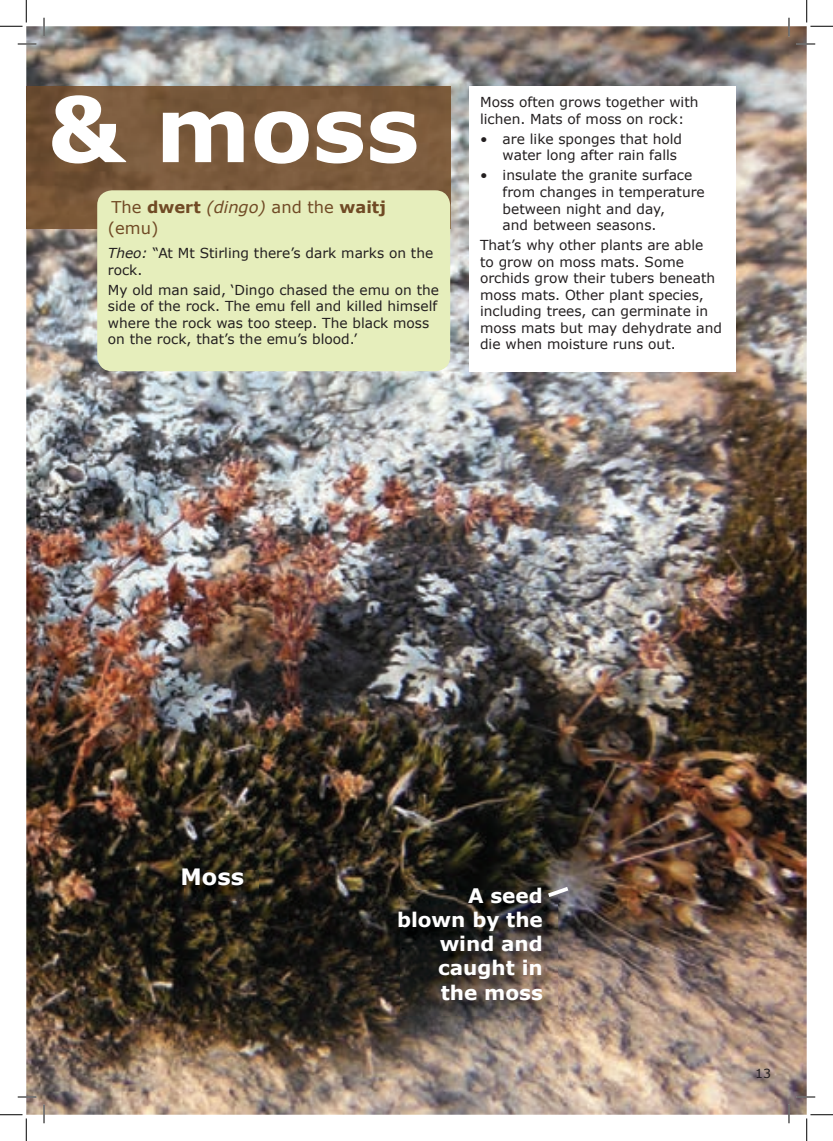
<style>
.page{position:relative;width:833px;height:1141px;background:#fff}
.page>*{position:absolute;margin:0;border:0;box-sizing:border-box;transform-origin:0 0}
.t1{font:700 90px "Verdana";color:#fff}
.t2{font:700 22.5px "Verdana";color:#fff}
.t3{font:700 20px/24px "Verdana";color:#fff;text-align:right}
.t4{font:16.25px/21px "Verdana";color:#704a25}
.t5{font:13.75px/16.5px "Verdana";color:#231f20}
.t6{font:12.5px "Verdana";color:#231f20}
.s1{font-weight:700}
.s2{font-style:italic}
</style>
<div class="page">
<img style="left:26px;top:26px;width:780px;height:1088px">
<img style="left:184px;top:870px;width:74px;height:30px">
<img style="left:400px;top:890px;width:157px;height:125px">
<svg style="left:543px;top:883px;width:29px;height:17px"></svg>
<img style="left:26px;top:86px;width:424px;height:142px">
<div style="left:469px;top:86px;width:266px;height:285px;background:#fff"></div>
<div style="left:97px;top:190px;width:353px;height:181px;background:#e6eebc;border-radius:15px"></div>
<svg style="left:18px;top:43px;width:18px;height:2px"></svg>
<svg style="left:796px;top:43px;width:18px;height:2px"></svg>
<svg style="left:18px;top:1096px;width:18px;height:1px"></svg>
<svg style="left:796px;top:1096px;width:18px;height:1px"></svg>
<svg style="left:43px;top:18px;width:2px;height:18px"></svg>
<svg style="left:43px;top:1104px;width:2px;height:19px"></svg>
<svg style="left:787px;top:18px;width:2px;height:18px"></svg>
<svg style="left:787px;top:1104px;width:2px;height:19px"></svg>
<svg style="left:0;top:0;width:27px;height:27px"></svg>
<svg style="left:0;top:1114px;width:27px;height:26px"></svg>
<svg style="left:806px;top:0;width:26px;height:27px"></svg>
<svg style="left:806px;top:1114px;width:26px;height:26px"></svg>
<h1 class="t1" style="left:47px;top:66px;width:374px">&amp; moss</h1>
<p class="t5" style="left:480px;top:94px;width:220px">Moss often grows together with lichen. Mats of moss on rock:</p>
<p class="t5" style="left:502px;top:130px;width:181px;text-indent:-22px">• are like sponges that hold water long after rain falls</p>
<p class="t5" style="left:502px;top:167px;width:203px;text-indent:-22px">• insulate the granite surface from changes in temperature between night and day,<br>and between seasons.</p>
<p class="t5" style="left:480px;top:237px;width:243px">That’s why other plants are able<br>to grow on moss mats. Some orchids grow their tubers beneath moss mats. Other plant species, including trees, can germinate in moss mats but may dehydrate and die when moisture runs out.</p>
<p class="t4" style="left:108px;top:197px;width:279px">The <span class="s1">dwert</span> <span class="s2">(dingo)</span> and the <span class="s1">waitj </span>(emu)</p>
<p class="t5" style="left:108px;top:244px;width:327px"><span class="s2">Theo:</span> “At Mt Stirling there’s dark marks on the rock.</p>
<p class="t5" style="left:108px;top:281px;width:332px">My old man said, ‘Dingo chased the emu on the side of the rock. The emu fell and killed himself where the rock was too steep. The black moss on the rock, that’s the emu’s blood.’</p>
<h2 class="t2" style="left:180px;top:860px;width:65px">Moss</h2>
<h3 class="t3" style="left:397px;top:883px;width:147px">A seed blown by the wind and caught in the moss</h3>
<p class="t6" style="left:754px;top:1064px;width:17px">13</p>
</div>
